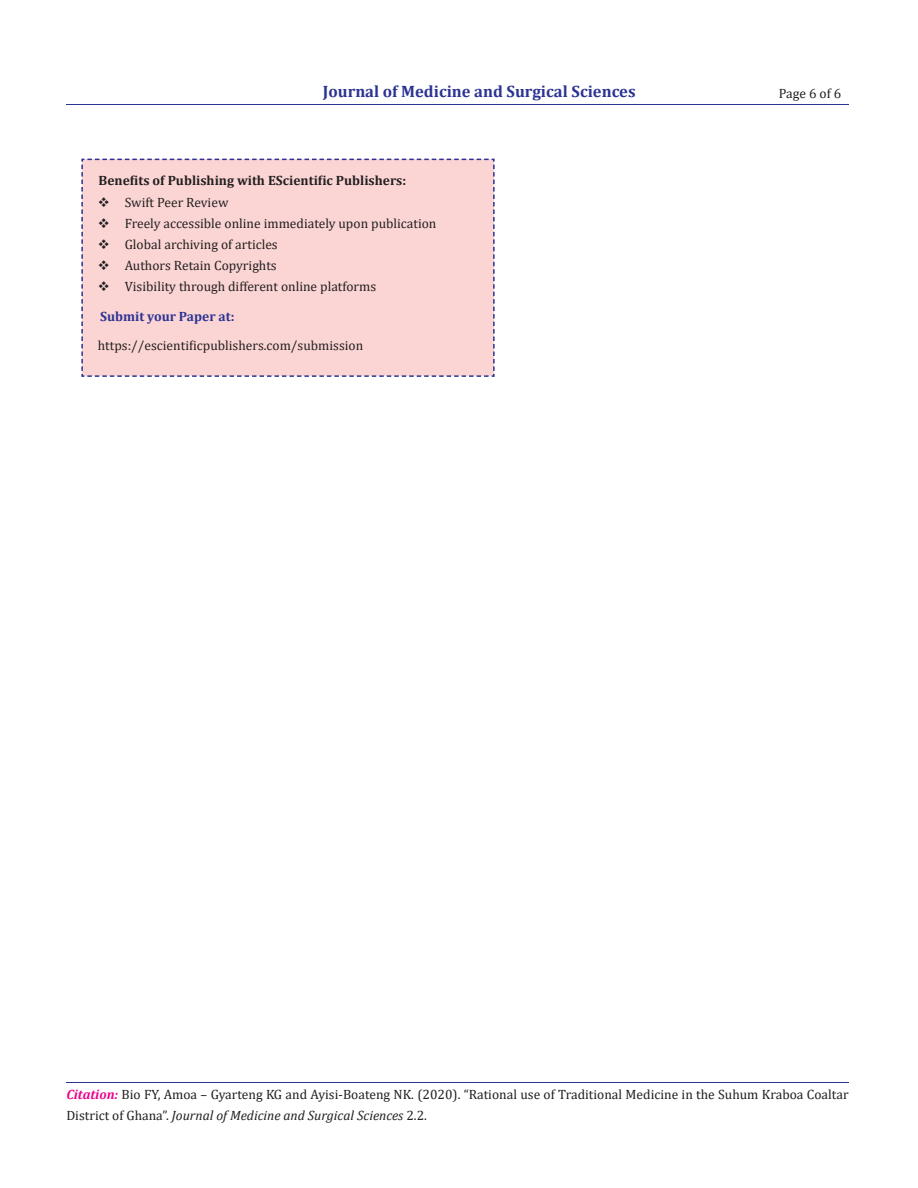
<style>
.page{position:relative;width:918px;height:1188px;background:#fff}
.page>*{position:absolute;margin:0;border:0;box-sizing:border-box;transform-origin:0 0}
.t1{font:700 16.5px "Cambria";color:#2b3393}
.t2{font:13.5px/21px "Cambria";color:#231f20}
.t3{font:700 13.5px "Cambria";color:#231f20}
.t4{font:700 13.5px "Cambria";color:#2b3393}
.s1{font-weight:700;font-style:italic;color:#ed028c}
.s2{font-style:italic}
</style>
<div class="page">
<div style="left:81px;top:158px;width:414px;height:219px;background:#fbd5d4"></div>
<hr style="left:66px;top:104px;width:783px;height:1px;background:#2b3393">
<hr style="left:66px;top:1082px;width:783px;height:1px;background:#2b3393">
<p class="t1" style="left:323px;top:80px;width:314px">Journal of Medicine and Surgical Sciences</p>
<p class="t3" style="left:99px;top:171px;width:309px">Benefits of Publishing with EScientific Publishers:</p>
<p class="t2" style="left:98px;top:192px;width:132px">❖ Swift Peer Review</p>
<p class="t2" style="left:98px;top:213px;width:340px">❖ Freely accessible online immediately upon publication</p>
<p class="t2" style="left:98px;top:234px;width:181px">❖ Global archiving of articles</p>
<p class="t2" style="left:98px;top:255px;width:180px">❖ Authors Retain Copyrights</p>
<p class="t2" style="left:98px;top:276px;width:280px">❖ Visibility through different online platforms</p>
<p class="t4" style="left:100px;top:307px;width:136px">Submit your Paper at:</p>
<p class="t2" style="left:98px;top:335px;width:267px">https://escientificpublishers.com/submission</p>
<p class="t2" style="left:779px;top:82px;width:64px">Page 6 of 6</p>
<p class="t2" style="left:66px;top:1084px;width:784px"><span class="s1">Citation:</span> Bio FY, Amoa – Gyarteng KG and Ayisi-Boateng NK. (2020). “Rational use of Traditional Medicine in the Suhum Kraboa Coaltar<br>District of Ghana”. <span class="s2">Journal of Medicine and Surgical Sciences</span> 2.2.</p>
</div>
